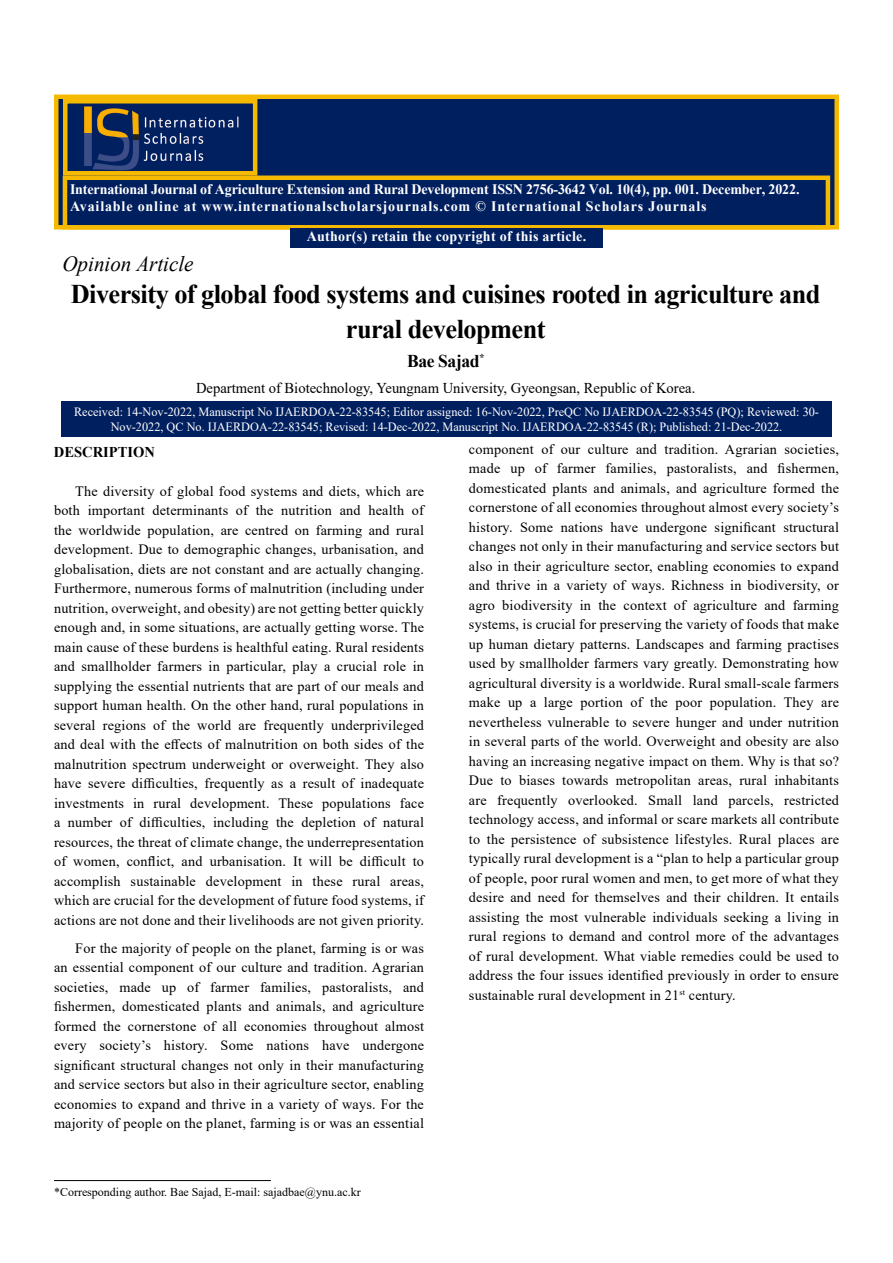
<style>
.page{position:relative;width:893px;height:1263px;background:#fff}
.page>*{position:absolute;margin:0;border:0;box-sizing:border-box;transform-origin:0 0}
.t1{font:700 27px/35.4px "Times New Roman";letter-spacing:-.02em;color:#000;text-align:center}
.t2{font:italic 21.6px "Times New Roman";color:#000}
.t3{font:700 18px "Times New Roman";letter-spacing:-.02em;color:#000}
.t4{font:15px "Times New Roman";color:#000}
.t5{font:700 15px "Times New Roman";color:#000}
.t6{font:700 14.4px/17.2px "Times New Roman";letter-spacing:-.01em;color:#fff}
.t7{font:700 14.4px "Times New Roman";letter-spacing:.02em;color:#fff}
.t8{font:14.25px/19.5px "Times New Roman";letter-spacing:.015em;color:#000;text-align:justify}
.t9{font:12.6px/15.1px "Times New Roman";color:#fff;text-align:center}
.t10{font:12px "Times New Roman";color:#000}
</style>
<div class="page">
<div style="left:54px;top:94px;width:785px;height:136px;background:#001f5f;border:4px solid #f5ba00"></div>
<div style="left:63px;top:176px;width:767px;height:54px;background:#001f5f;border:4px solid #f5ba00"></div>
<img style="left:84px;top:106px;width:155px;height:65px">
<div style="left:63px;top:99px;width:194px;height:77px;border:4px solid #f5ba00"></div>
<div style="left:290px;top:228px;width:313px;height:20px;background:#001f5f"></div>
<div style="left:61px;top:401px;width:771px;height:35px;background:#001f5f"></div>
<hr style="left:54px;top:1180px;width:217px;height:1px;background:#000">
<p class="t6" style="left:70px;top:180px;width:731px">International Journal of Agriculture Extension and Rural Development ISSN 2756-3642 Vol. 10(4), pp. 001. December, 2022.<br>Available online at www.internationalscholarsjournals.com © International Scholars Journals</p>
<p class="t7" style="left:307px;top:225px;width:281px">Author(s) retain the copyright of this article.</p>
<h2 class="t2" style="left:62px;top:249px;width:133px">Opinion Article</h2>
<h1 class="t1" style="left:71px;top:275px;width:751px">Diversity of global food systems and cuisines rooted in agriculture and rural development</h1>
<p class="t3" style="left:407px;top:348px;width:79px">Bae Sajad<sup>*</sup></p>
<p class="t4" style="left:196px;top:377px;width:501px">Department of Biotechnology, Yeungnam University, Gyeongsan, Republic of Korea.</p>
<p class="t9" style="left:74px;top:404px;width:746px">Received: 14-Nov-2022, Manuscript No IJAERDOA-22-83545; Editor assigned: 16-Nov-2022, PreQC No IJAERDOA-22-83545 (PQ); Reviewed: 30-<br>Nov-2022, QC No. IJAERDOA-22-83545; Revised: 14-Dec-2022, Manuscript No. IJAERDOA-22-83545 (R); Published: 21-Dec-2022.</p>
<p class="t5" style="left:54px;top:441px;width:103px">DESCRIPTION</p>
<p class="t8" style="left:54px;top:481px;width:372px;text-indent:21px">The diversity of global food systems and diets, which are both important determinants of the nutrition and health of the worldwide population, are centred on farming and rural development. Due to demographic changes, urbanisation, and globalisation, diets are not constant and are actually changing.<br>Furthermore, numerous forms of malnutrition (including under nutrition, overweight, and obesity) are not getting better quickly enough and, in some situations, are actually getting worse. The main cause of these burdens is healthful eating. Rural residents and smallholder farmers in particular, play a crucial role in supplying the essential nutrients that are part of our meals and support human health. On the other hand, rural populations in several regions of the world are frequently underprivileged and deal with the effects of malnutrition on both sides of the malnutrition spectrum underweight or overweight. They also have severe difficulties, frequently as a result of inadequate investments in rural development. These populations face a number of difficulties, including the depletion of natural resources, the threat of climate change, the underrepresentation of women, conflict, and urbanisation. It will be difficult to accomplish sustainable development in these rural areas, which are crucial for the development of future food systems, if actions are not done and their livelihoods are not given priority.</p>
<p class="t8" style="left:54px;top:938px;width:372px;text-indent:21px">For the majority of people on the planet, farming is or was an essential component of our culture and tradition. Agrarian societies, made up of farmer families, pastoralists, and fishermen, domesticated plants and animals, and agriculture formed the cornerstone of all economies throughout almost every society’s history. Some nations have undergone significant structural changes not only in their manufacturing and service sectors but also in their agriculture sector, enabling economies to expand and thrive in a variety of ways. For the majority of people on the planet, farming is or was an essential</p>
<p class="t8" style="left:469px;top:439px;width:372px">component of our culture and tradition. Agrarian societies, made up of farmer families, pastoralists, and fishermen, domesticated plants and animals, and agriculture formed the cornerstone of all economies throughout almost every society’s history. Some nations have undergone significant structural changes not only in their manufacturing and service sectors but also in their agriculture sector, enabling economies to expand and thrive in a variety of ways. Richness in biodiversity, or agro biodiversity in the context of agriculture and farming systems, is crucial for preserving the variety of foods that make up human dietary patterns. Landscapes and farming practises used by smallholder farmers vary greatly. Demonstrating how agricultural diversity is a worldwide. Rural small-scale farmers make up a large portion of the poor population. They are nevertheless vulnerable to severe hunger and under nutrition in several parts of the world. Overweight and obesity are also having an increasing negative impact on them. Why is that so?<br>Due to biases towards metropolitan areas, rural inhabitants are frequently overlooked. Small land parcels, restricted technology access, and informal or scare markets all contribute to the persistence of subsistence lifestyles. Rural places are typically rural development is a “plan to help a particular group of people, poor rural women and men, to get more of what they desire and need for themselves and their children. It entails assisting the most vulnerable individuals seeking a living in rural regions to demand and control more of the advantages of rural development. What viable remedies could be used to address the four issues identified previously in order to ensure sustainable rural development in 21<sup>st</sup> century.</p>
<p class="t10" style="left:54px;top:1184px;width:308px">*Corresponding author. Bae Sajad, E-mail: sajadbae@ynu.ac.kr</p>
</div>
